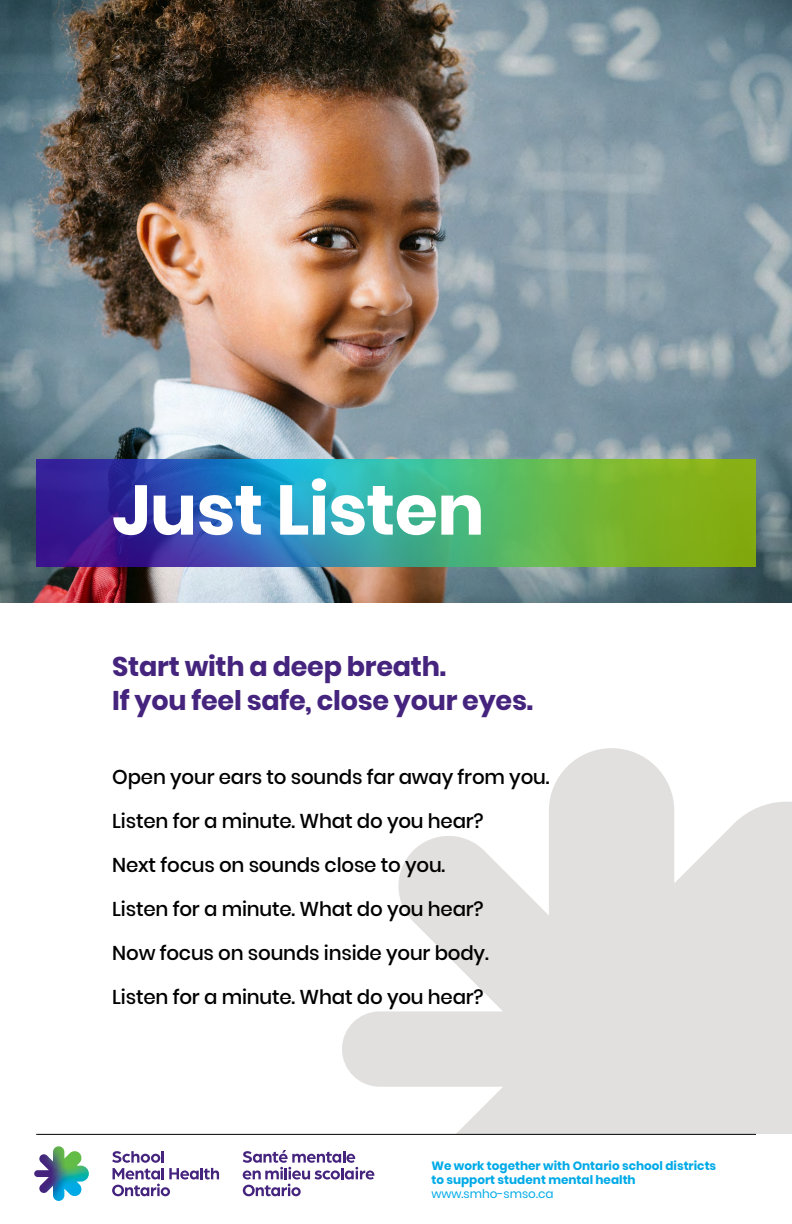
<style>
.page{position:relative;width:792px;height:1224px;background:#fff}
.page>*{position:absolute;margin:0;border:0;box-sizing:border-box;transform-origin:0 0}
.t1{font:700 70px "Poppins";letter-spacing:-.01em;color:#fff}
.t2{font:700 27px/34px "Poppins";letter-spacing:-.01em;color:#45247e}
.t3{font:500 20px "Poppins";letter-spacing:-.01em;color:#000}
.t4{font:700 12px/14px "Poppins";color:#00aae7}
.t5{font:12px "Poppins";color:#00aae7}
</style>
<div class="page">
<img style="left:0;top:0;width:792px;height:603px">
<svg style="left:342px;top:748px;width:450px;height:386px;fill:#e1e0df"></svg>
<hr style="left:36px;top:1134px;width:720px;height:1px;background:#000">
<img style="left:36px;top:459px;width:720px;height:108px">
<svg style="left:34px;top:1146px;width:55px;height:55px"></svg>
<svg style="left:243px;top:1150px;width:131px;height:46px"></svg>
<svg style="left:112px;top:1151px;width:107px;height:45px"></svg>
<h1 class="t1" style="left:112px;top:470px;width:374px">Just Listen</h1>
<h2 class="t2" style="left:112px;top:650px;width:422px">Start with a deep breath.<br>If you feel safe, close your eyes.</h2>
<p class="t3" style="left:112px;top:766px;width:439px">Open your ears to sounds far away from you.</p>
<p class="t3" style="left:112px;top:810px;width:373px">Listen for a minute. What do you hear?</p>
<p class="t3" style="left:112px;top:854px;width:335px">Next focus on sounds close to you.</p>
<p class="t3" style="left:112px;top:898px;width:373px">Listen for a minute. What do you hear?</p>
<p class="t3" style="left:112px;top:942px;width:378px">Now focus on sounds inside your body.</p>
<p class="t3" style="left:112px;top:986px;width:373px">Listen for a minute. What do you hear?</p>
<p class="t4" style="left:431px;top:1159px;width:286px">We work together with Ontario school districts to support student mental health</p>
<p class="t5" style="left:431px;top:1187px;width:124px">www.smho-smso.ca</p>
</div>
